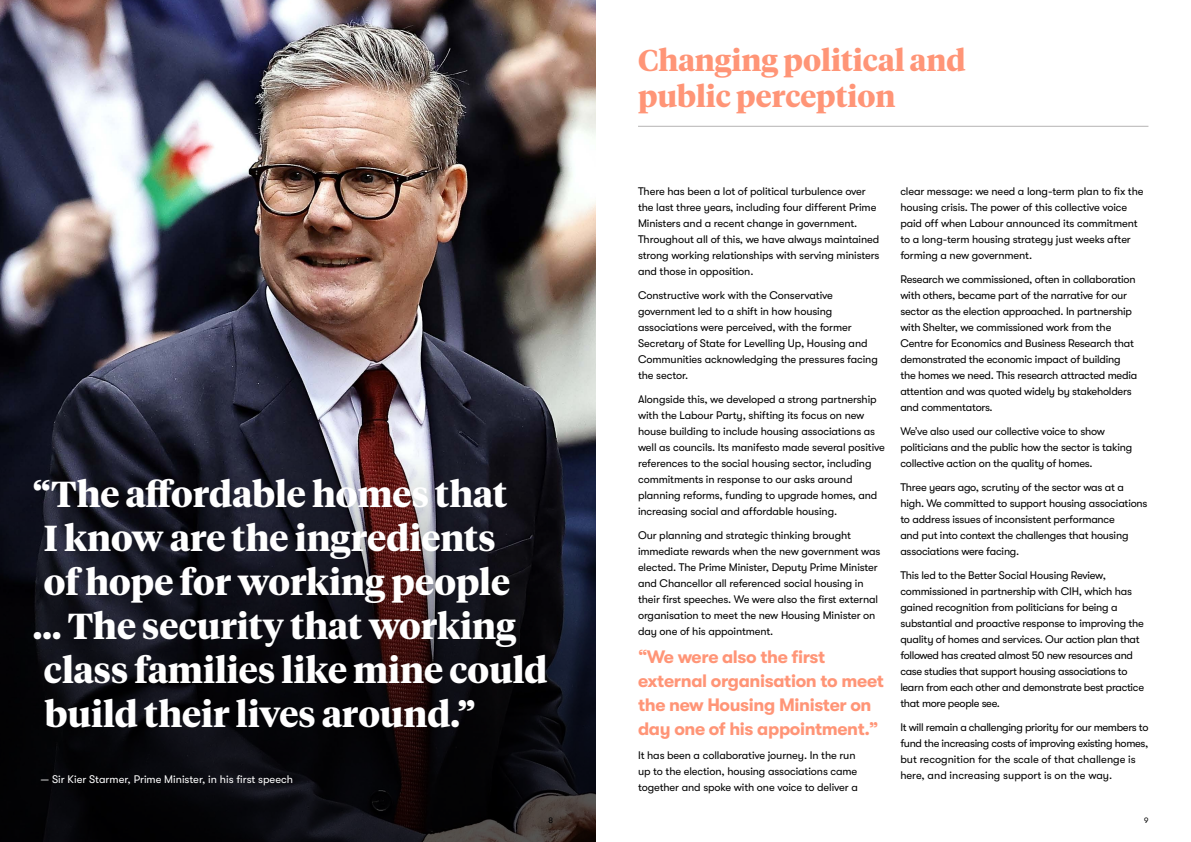
<style>
.page{position:relative;width:1191px;height:842px;background:#fff}
.page>*{position:absolute;margin:0;border:0;box-sizing:border-box;transform-origin:0 0}
.t1{font:700 36px "Tiempos Headline";color:#fff}
.t2{font:700 30px/36px "Tiempos Headline";color:#ff9577}
.t3{font:700 18px/24px "GT Walsheim";letter-spacing:-.02em;color:#ff9577}
.t4{font:11px/16px "GT Walsheim";letter-spacing:-.015em;color:#000}
.t5{font:11px "GT Walsheim";color:#fff}
.t6{font:8px "GT Walsheim";color:#000}
</style>
<div class="page">
<img style="left:0;top:0;width:595px;height:379px">
<hr style="left:638px;top:126px;width:510px;height:1px;background:#b5b4b4">
<svg style="left:0;top:379px;width:595px;height:463px;background:#1c1a21"></svg>
<h1 class="t1" style="left:32px;top:469px;width:476px">“The affordable homes that</h1>
<h1 class="t1" style="left:44px;top:513px;width:453px">I know are the ingredients</h1>
<h1 class="t1" style="left:44px;top:557px;width:468px">of hope for working people</h1>
<h1 class="t1" style="left:33px;top:601px;width:485px">… The security that working</h1>
<h1 class="t1" style="left:44px;top:645px;width:505px">class families like mine could</h1>
<h1 class="t1" style="left:45px;top:689px;width:433px">build their lives around.”</h1>
<p class="t5" style="left:41px;top:773px;width:254px">— Sir Kier Starmer, Prime Minister, in his first speech</p>
<h2 class="t2" style="left:638px;top:40px;width:329px">Changing political and public perception</h2>
<p class="t4" style="left:638px;top:183px;width:243px">There has been a lot of political turbulence over the last three years, including four different Prime Ministers and a recent change in government.<br>Throughout all of this, we have always maintained strong working relationships with serving ministers and those in opposition.</p>
<p class="t4" style="left:638px;top:287px;width:241px">Constructive work with the Conservative government led to a shift in how housing associations were perceived, with the former Secretary of State for Levelling Up, Housing and Communities acknowledging the pressures facing the sector.</p>
<p class="t4" style="left:638px;top:391px;width:248px">Alongside this, we developed a strong partnership with the Labour Party, shifting its focus on new house building to include housing associations as well as councils. Its manifesto made several positive references to the social housing sector, including commitments in response to our asks around planning reforms, funding to upgrade homes, and increasing social and affordable housing.</p>
<p class="t4" style="left:638px;top:527px;width:244px">Our planning and strategic thinking brought immediate rewards when the new government was elected. The Prime Minister, Deputy Prime Minister and Chancellor all referenced social housing in their first speeches. We were also the first external organisation to meet the new Housing Minister on day one of his appointment.</p>
<h3 class="t3" style="left:638px;top:644px;width:247px">“We were also the first external organisation to meet the new Housing Minister on day one of his appointment.”</h3>
<p class="t4" style="left:638px;top:747px;width:221px">It has been a collaborative journey. In the run up to the election, housing associations came together and spoke with one voice to deliver a</p>
<p class="t4" style="left:900px;top:183px;width:245px">clear message: we need a long-term plan to fix the housing crisis. The power of this collective voice paid off when Labour announced its commitment to a long-term housing strategy just weeks after forming a new government.</p>
<p class="t4" style="left:900px;top:271px;width:238px">Research we commissioned, often in collaboration with others, became part of the narrative for our sector as the election approached. In partnership with Shelter, we commissioned work from the Centre for Economics and Business Research that demonstrated the economic impact of building the homes we need. This research attracted media attention and was quoted widely by stakeholders and commentators.</p>
<p class="t4" style="left:900px;top:423px;width:233px">We’ve also used our collective voice to show politicians and the public how the sector is taking collective action on the quality of homes.</p>
<p class="t4" style="left:900px;top:479px;width:249px">Three years ago, scrutiny of the sector was at a high. We committed to support housing associations to address issues of inconsistent performance<br>and put into context the challenges that housing associations were facing.</p>
<p class="t4" style="left:900px;top:567px;width:245px">This led to the Better Social Housing Review, commissioned in partnership with CIH, which has gained recognition from politicians for being a substantial and proactive response to improving the quality of homes and services. Our action plan that followed has created almost 50 new resources and case studies that support housing associations to learn from each other and demonstrate best practice that more people see.</p>
<p class="t4" style="left:900px;top:719px;width:250px">It will remain a challenging priority for our members to fund the increasing costs of improving existing homes, but recognition for the scale of that challenge is here, and increasing support is on the way.</p>
<p class="t6" style="left:548px;top:815px;width:6px">8</p>
<p class="t6" style="left:1144px;top:815px;width:6px">9</p>
</div>
